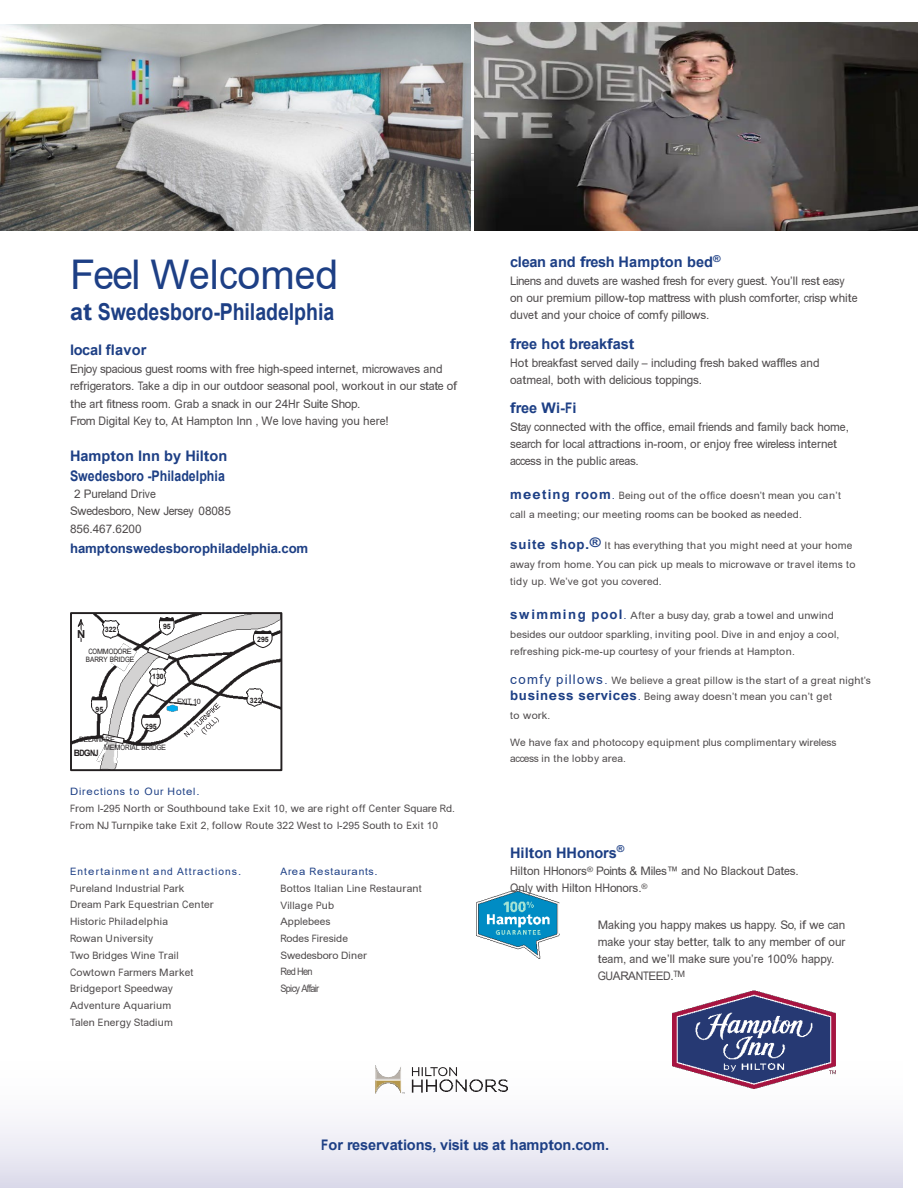
<style>
.page{position:relative;width:918px;height:1188px;background:#fff}
.page>*{position:absolute;margin:0;border:0;box-sizing:border-box;transform-origin:0 0}
.t1{font:40.95px "Arial";color:#1d3f85}
.t2{font:700 23.4px "Arial";color:#1d3f85}
.t3{font:700 14.55px/19.5px "Arial";color:#1d3f85}
.t4{font:700 14.55px "Arial";color:#1d3f85;scale:.8 1}
.t5{font:700 14.55px "Arial";color:#1d3f85;scale:1.15 1}
.t6{font:700 13.2px "Arial";letter-spacing:-.01em;color:#1d3f85}
.t7{font:11.7px/17.2px "Arial";letter-spacing:-.01em;color:#4f4b4c}
.t8{font:11.7px/17.2px "Arial";letter-spacing:-.01em;color:#4f4b4c;scale:.9 1}
.t9{font:11.7px/17.1px "Arial";letter-spacing:-.01em;color:#4f4b4c;scale:1.07 1}
.t10{font:700 11.1px "Arial";color:#231f20}
.t11{font:10.2px/16.8px "Arial";letter-spacing:.02em;color:#4f4b4c;scale:.83 1}
.t12{font:10.2px/16.6px "Arial";letter-spacing:.02em;color:#4f4b4c;scale:.9 1}
.t13{font:10.2px/16.4px "Arial";letter-spacing:.02em;color:#4f4b4c;scale:1.04 1}
.t14{font:10.2px/19.2px "Arial";letter-spacing:.02em;color:#4f4b4c}
.t15{font:10.2px/19.2px "Arial";letter-spacing:.02em;color:#4f4b4c;scale:1.08 1}
.t16{font:10.2px "Arial";letter-spacing:.02em;color:#4f4b4c;scale:1.15 1}
.t17{font:700 8.85px "Arial";letter-spacing:-.08em;color:#231f20}
.t18{font:7.35px/7.5px "Arial";letter-spacing:-.025em;color:#231f20;text-align:center;scale:.82 1}
.t19{font:7.35px "Arial";letter-spacing:-.025em;color:#231f20}
.t20{font:700 7.35px "Arial";letter-spacing:-.005em;color:#231f20;scale:.95 1}
.t21{font:7.35px "Arial";letter-spacing:-.05em;color:#231f20;scale:.87 1}
.s1{font-weight:700;font-size:13.2px;color:#1d3f85}
.s2{color:#1d3f85}
.s3{font-size:13.2px;color:#1d3f85}
</style>
<div class="page">
<img style="left:73px;top:615px;width:206px;height:153px">
<svg style="left:77px;top:619px;width:9px;height:23px"></svg>
<svg style="left:252px;top:630px;width:21px;height:19px"></svg>
<img style="left:92px;top:697px;width:16px;height:17px">
<svg style="left:141px;top:714px;width:20px;height:19px"></svg>
<svg style="left:101px;top:733px;width:24px;height:12px"></svg>
<svg style="left:146px;top:619px;width:86px;height:42px"></svg>
<img style="left:159px;top:618px;width:16px;height:17px">
<div style="left:70px;top:612px;width:212px;height:159px;border:2px solid #231f20"></div>
<img style="left:247px;top:689px;width:17px;height:18px">
<img style="left:102px;top:620px;width:17px;height:18px">
<img style="left:150px;top:669px;width:17px;height:18px">
<svg style="left:412px;top:1067px;width:45px;height:26px"></svg>
<img style="left:426px;top:1079px;width:82px;height:14px">
<svg style="left:375px;top:1066px;width:30px;height:28px"></svg>
<img style="left:672px;top:991px;width:164px;height:98px">
<img style="left:476px;top:890px;width:84px;height:69px">
<img style="left:0;top:24px;width:471px;height:206px">
<img style="left:474px;top:23px;width:444px;height:207px">
<p class="t1" style="left:70px;top:246px;width:270px">Feel Welcomed</p>
<p class="t2" style="left:70px;top:295px;width:266px">at Swedesboro-Philadelphia</p>
<p class="t3" style="left:70px;top:340px;width:78px">local flavor</p>
<p class="t7" style="left:70px;top:360px;width:389px">Enjoy spacious guest rooms with free high-speed internet, microwaves and refrigerators. Take a dip in our outdoor seasonal pool, workout in our state of the art fitness room. Grab a snack in our 24Hr Suite Shop.<br>From Digital Key to, At Hampton Inn , We love having you here!</p>
<p class="t3" style="left:70px;top:446px;width:159px">Hampton Inn by Hilton<br>Swedesboro -Philadelphia</p>
<p class="t7" style="left:70px;top:485px;width:163px;line-height:17.9px;text-indent:4px">2 Pureland Drive<br>Swedesboro, New Jersey 08085<br>856.467.6200</p>
<p class="t6" style="left:70px;top:539px;width:240px">hamptonswedesborophiladelphia.com</p>
<p class="t10" style="left:77px;top:626px;width:10px">N</p>
<p class="t20" style="left:105px;top:625px;width:14px">322</p>
<p class="t18" style="left:86px;top:648px;width:61px">COMMODORE<br>BARRY BRIDGE</p>
<p class="t20" style="left:96px;top:704px;width:10px">95</p>
<p class="t20" style="left:163px;top:622px;width:10px">95</p>
<p class="t20" style="left:152px;top:672px;width:14px">130</p>
<p class="t20" style="left:257px;top:634px;width:14px">295</p>
<p class="t20" style="left:145px;top:721px;width:14px">295</p>
<p class="t19" style="left:177px;top:696px;width:25px">EXIT 10</p>
<p class="t20" style="left:250px;top:696px;width:14px">322</p>
<p class="t3" style="left:510px;top:253px;width:212px">clean and fresh Hampton bed<sup>®</sup></p>
<p class="t7" style="left:510px;top:272px;width:349px">Linens and duvets are washed fresh for every guest. You’ll rest easy on our premium pillow-top mattress with plush comforter, crisp white duvet and your choice of comfy pillows.</p>
<p class="t5" style="left:510px;top:334px;width:110px">free hot breakfast</p>
<p class="t8" style="left:510px;top:354px;width:345px">Hot breakfast served daily – including fresh baked waffles and oatmeal, both with delicious toppings.</p>
<p class="t5" style="left:510px;top:398px;width:59px">free Wi-Fi</p>
<p class="t7" style="left:510px;top:418px;width:341px">Stay connected with the office, email friends and family back home, search for local attractions in-room, or enjoy free wireless internet access in the public areas.</p>
<p class="t12" style="left:510px;top:486px;width:369px;line-height:19.2px"><span class="s1">meeting room</span><span class="s2">.</span> Being out of the office doesn’t mean you can’t call a meeting; our meeting rooms can be booked as needed.</p>
<p class="t14" style="left:510px;top:536px;width:347px"><span class="s1">suite shop.</span><sup>®</sup> It has everything that you might need at your home away from home. You can pick up meals to microwave or travel items to</p>
<p class="t14" style="left:510px;top:572px;width:153px">tidy up. We’ve got you covered.</p>
<p class="t15" style="left:510px;top:606px;width:306px"><span class="s1">swimming pool</span><span class="s2">.</span> After a busy day, grab a towel and unwind besides our outdoor sparkling, inviting pool. Dive in and enjoy a cool,</p>
<p class="t16" style="left:510px;top:644px;width:249px">refreshing pick-me-up courtesy of your friends at Hampton.</p>
<p class="t13" style="left:510px;top:672px;width:348px"><span class="s3">comfy pillows</span><span class="s2">.</span> We believe a great pillow is the start of a great night’s</p>
<p class="t12" style="left:510px;top:687px;width:359px;line-height:19.2px"><span class="s1">business services</span><span class="s2">.</span> Being away doesn’t mean you can’t get to work.</p>
<p class="t21" style="left:79px;top:735px;width:42px">DELAWARE</p>
<p class="t17" style="left:74px;top:746px;width:26px">BDGNJ</p>
<p class="t19" style="left:104px;top:742px;width:63px">MEMORIAL BRIDGE</p>
<p class="t13" style="left:510px;top:734px;width:315px">We have fax and photocopy equipment plus complimentary wireless access in the lobby area.</p>
<p class="t11" style="left:70px;top:783px;width:465px"><span class="s2">Directions to Our Hotel.<br></span>From I-295 North or Southbound take Exit 10, we are right off Center Square Rd.<br>From NJ Turnpike take Exit 2, follow Route 322 West to I-295 South to Exit 10</p>
<p class="t11" style="left:70px;top:863px;width:208px"><span class="s2">Entertainment and Attractions.<br></span>Pureland Industrial Park<br>Dream Park Equestrian Center<br>Historic Philadelphia<br>Rowan University<br>Two Bridges Wine Trail<br>Cowtown Farmers Market<br>Bridgeport Speedway<br>Adventure Aquarium<br>Talen Energy Stadium</p>
<p class="t12" style="left:280px;top:863px;width:158px"><span class="s2">Area Restaurants.<br></span>Bottos Italian Line Restaurant<br>Village Pub<br>Applebees<br>Rodes Fireside<br>Swedesboro Diner<br>Red Hen<br>Spicy Affair</p>
<p class="t3" style="left:510px;top:843px;width:116px">Hilton HHonors<sup>®</sup></p>
<p class="t8" style="left:510px;top:862px;width:322px">Hilton HHonors<sup>®</sup> Points &amp; Miles™ and No Blackout Dates.<br>Only with Hilton HHonors.<sup>®</sup></p>
<p class="t9" style="left:598px;top:916px;width:233px">Making you happy makes us happy. So, if we can make your stay better, talk to any member of our team, and we’ll make sure you’re 100% happy.<br>GUARANTEED.<sup>TM</sup></p>
<p class="t4" style="left:321px;top:1135px;width:361px">For reservations, visit us at hampton.com.</p>
</div>
